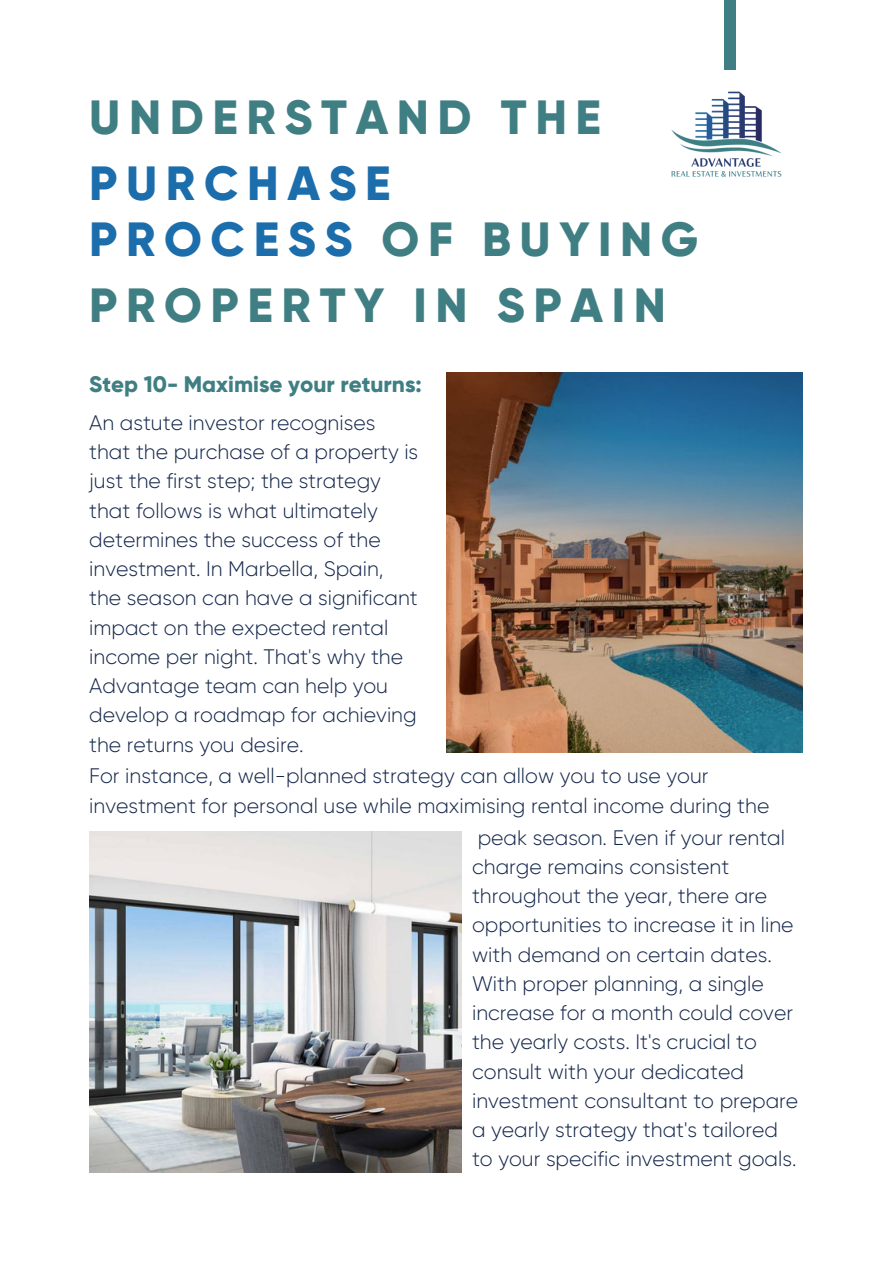
<style>
.page{position:relative;width:893px;height:1264px;background:#fff}
.page>*{position:absolute;margin:0;border:0;box-sizing:border-box;transform-origin:0 0}
.t1{font:800 48px "Gilroy";letter-spacing:.18em;color:#3f7f83}
.t2{font:800 48px/55.8px "Gilroy";letter-spacing:.18em;color:#1c6dab}
.t3{font:800 22.5px "Gilroy";color:#3f7f83}
.t4{font:300 21px/29.2px "Gilroy";color:#15274b}
.s1{color:#3f7f83}
</style>
<div class="page">
<img style="left:446px;top:372px;width:356px;height:380px">
<img style="left:89px;top:832px;width:372px;height:340px">
<div style="left:723px;top:0;width:12px;height:70px;background:#3f7f83"></div>
<img style="left:671px;top:91px;width:111px;height:86px">
<h1 class="t1" style="left:89px;top:87px;width:513px">UNDERSTAND THE</h1>
<h1 class="t2" style="left:89px;top:155px;width:610px">PURCHASE<br>PROCESS <span class="s1">OF BUYING</span></h1>
<h1 class="t1" style="left:89px;top:275px;width:578px">PROPERTY IN SPAIN</h1>
<p class="t3" style="left:89px;top:370px;width:334px">Step 10- Maximise your returns:</p>
<p class="t4" style="left:89px;top:408px;width:330px">An astute investor recognises that the purchase of a property is just the first step; the strategy that follows is what ultimately determines the success of the investment. In Marbella, Spain, the season can have a significant impact on the expected rental income per night. That's why the<br>Advantage team can help you develop a roadmap for achieving the returns you desire.</p>
<p class="t4" style="left:89px;top:761px;width:681px">For instance, a well-planned strategy can allow you to use your investment for personal use while maximising rental income during the</p>
<p class="t4" style="left:472px;top:822px;width:328px">peak season. Even if your rental charge remains consistent throughout the year, there are opportunities to increase it in line with demand on certain dates.<br>With proper planning, a single increase for a month could cover the yearly costs. It's crucial to consult with your dedicated investment consultant to prepare a yearly strategy that's tailored to your specific investment goals.</p>
</div>
